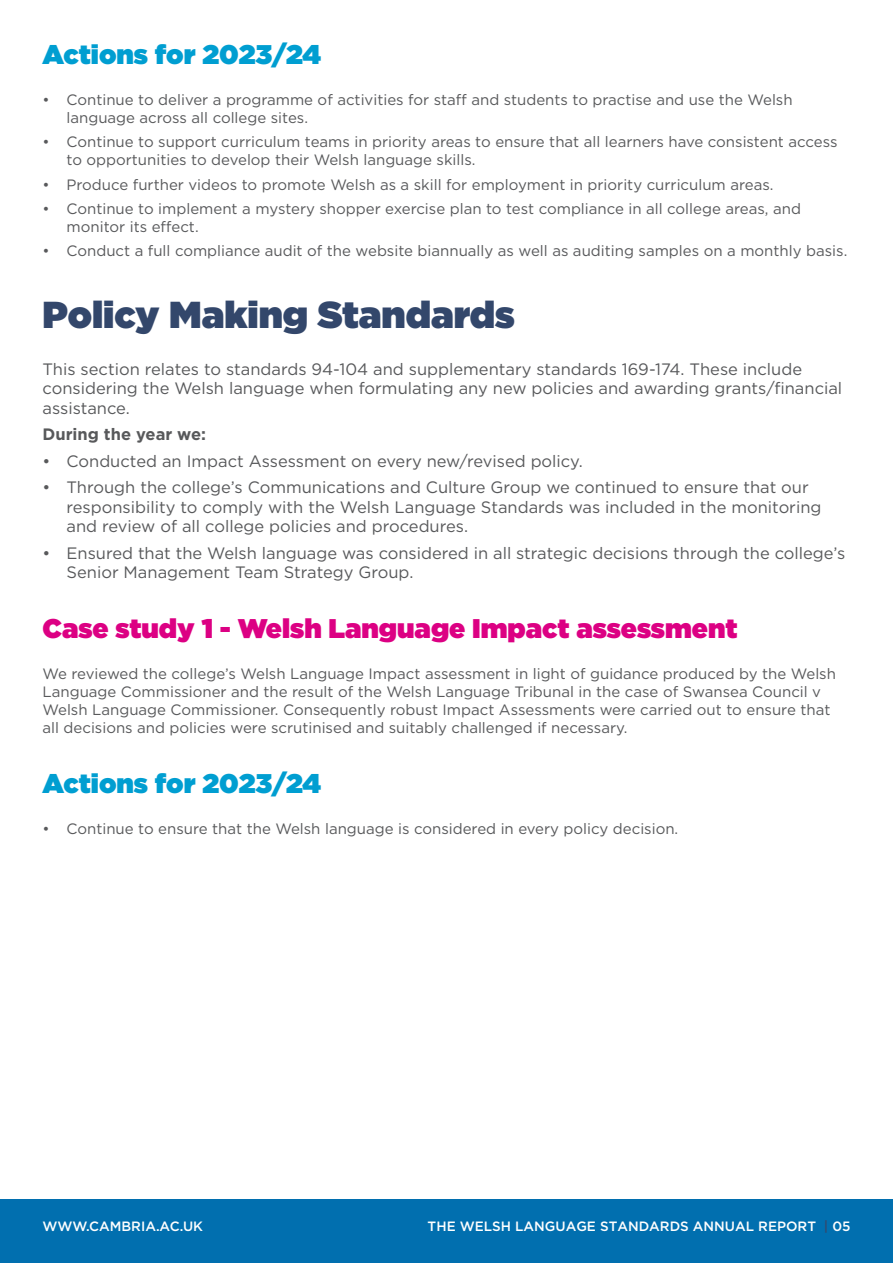
<style>
.page{position:relative;width:893px;height:1263px;background:#fff}
.page>*{position:absolute;margin:0;border:0;box-sizing:border-box;transform-origin:0 0}
.t1{font:900 37.5px "Gotham";color:#33476b}
.t2{font:900 27px "Gotham";color:#dc0083}
.t3{font:900 27px "Gotham";color:#009ed1}
.t4{font:16.5px/19.8px "Gotham";color:#58595b}
.t5{font:700 16.5px "Gotham";color:#58595b}
.t6{font:15px/18px "Gotham";color:#58595b}
.t7{font:500 13.5px "Gotham";color:#fff}
.s1{color:#35486b}
</style>
<div class="page">
<div style="left:0;top:1199px;width:893px;height:64px;background:#016faf"></div>
<h2 class="t3" style="left:43px;top:35px;width:280px">Actions for 2023/24</h2>
<p class="t6" style="left:67px;top:90px;width:728px;text-indent:-24px">• Continue to deliver a programme of activities for staff and students to practise and use the Welsh language across all college sites.</p>
<p class="t6" style="left:67px;top:133px;width:772px;text-indent:-24px">• Continue to support curriculum teams in priority areas to ensure that all learners have consistent access to opportunities to develop their Welsh language skills.</p>
<p class="t6" style="left:43px;top:175px;width:732px">• Produce further videos to promote Welsh as a skill for employment in priority curriculum areas.</p>
<p class="t6" style="left:67px;top:199px;width:736px;text-indent:-24px">• Continue to implement a mystery shopper exercise plan to test compliance in all college areas, and monitor its effect.</p>
<p class="t6" style="left:43px;top:242px;width:806px">• Conduct a full compliance audit of the website biannually as well as auditing samples on a monthly basis.</p>
<h1 class="t1" style="left:43px;top:287px;width:474px">Policy Making Standards</h1>
<p class="t4" style="left:43px;top:359px;width:801px">This section relates to standards 94-104 and supplementary standards 169-174. These include considering the Welsh language when formulating any new policies and awarding grants/financial assistance.</p>
<p class="t5" style="left:43px;top:424px;width:165px">During the year we:</p>
<p class="t4" style="left:43px;top:451px;width:542px">• Conducted an Impact Assessment on every new/revised policy.</p>
<p class="t4" style="left:67px;top:477px;width:756px;text-indent:-24px">• Through the college’s Communications and Culture Group we continued to ensure that our responsibility to comply with the Welsh Language Standards was included in the monitoring and review of all college policies and procedures.</p>
<p class="t4" style="left:67px;top:542px;width:780px;text-indent:-24px">• Ensured that the Welsh language was considered in all strategic decisions through the college’s<br>Senior Management Team Strategy Group.</p>
<h2 class="t2" style="left:43px;top:609px;width:696px">Case study 1 - Welsh Language Impact assessment</h2>
<p class="t6" style="left:43px;top:664px;width:795px">We reviewed the college’s Welsh Language Impact assessment in light of guidance produced by the Welsh Language Commissioner and the result of the Welsh Language Tribunal in the case of Swansea Council v Welsh Language Commissioner. Consequently robust Impact Assessments were carried out to ensure that all decisions and policies were scrutinised and suitably challenged if necessary.</p>
<h2 class="t3" style="left:43px;top:764px;width:280px">Actions for 2023/24</h2>
<p class="t6" style="left:43px;top:819px;width:637px">• Continue to ensure that the Welsh language is considered in every policy decision.</p>
<p class="t7" style="left:43px;top:1218px;width:162px">WWW.CAMBRIA.AC.UK</p>
<p class="t7" style="left:428px;top:1218px;width:424px">THE WELSH LANGUAGE STANDARDS ANNUAL REPORT <span class="s1">|</span> 05</p>
</div>
